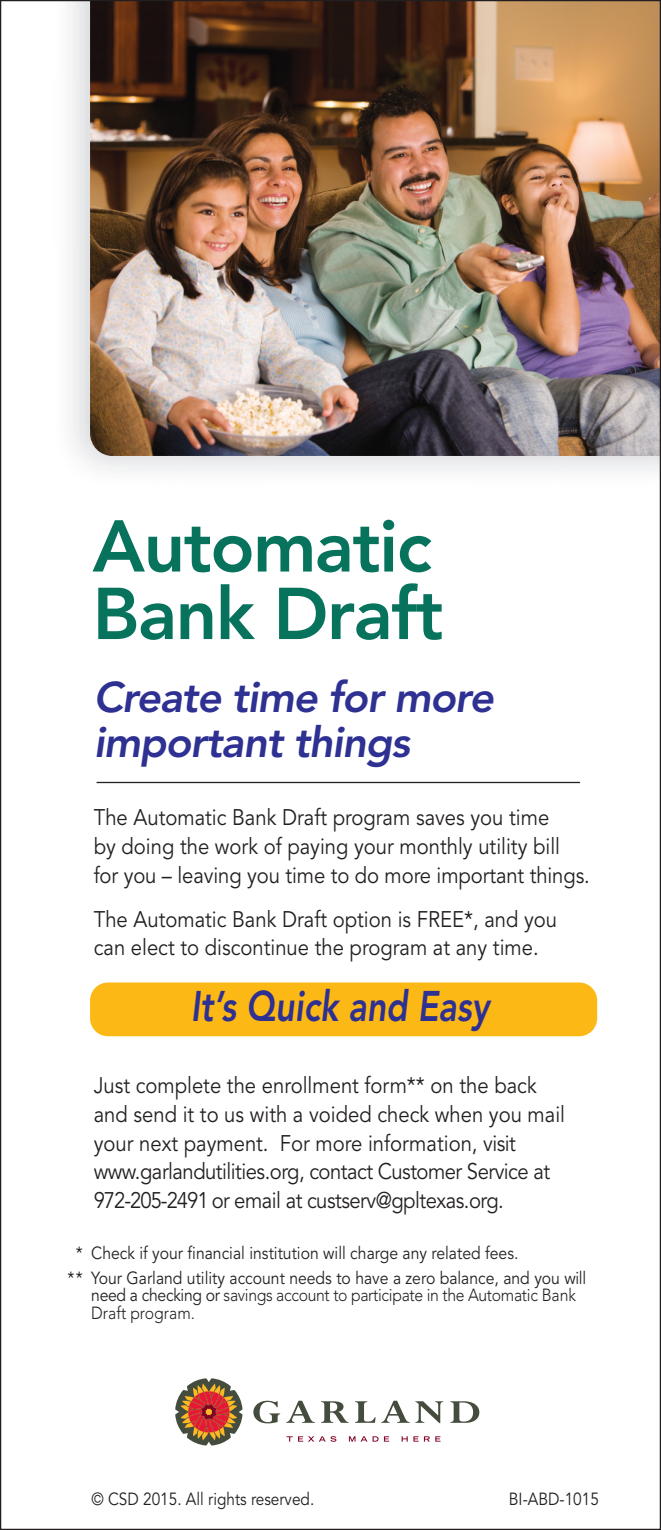
<style>
.page{position:relative;width:661px;height:1530px;background:#fff}
.page>*{position:absolute;margin:0;border:0;box-sizing:border-box;transform-origin:0 0}
.t1{font:800 72.5px/67.5px "Avenir";letter-spacing:-.02em;color:#07735c}
.t2{font:italic 800 42.5px/45px "Avenir";letter-spacing:-.025em;color:#2e3092}
.t3{font:italic 800 42.5px "Avenir";color:#2e3092;scale:.8 1}
.t4{font:22.5px/28.8px "Avenir";color:#231f20;scale:.9 1}
.t5{font:17.5px/25px "Avenir";color:#231f20;scale:.9 1}
.t6{font:300 17.5px/17.5px "Avenir";letter-spacing:-.02em;color:#231f20;scale:.9 1}
.t7{font:17.5px "Avenir";color:#231f20;scale:.88 1}
.s1{font-weight:400}
</style>
<div class="page">
<img style="left:90px;top:2px;width:569px;height:454px">
<div style="left:90px;top:982px;width:507px;height:54px;background:#fcb814;border-radius:18px"></div>
<svg style="left:253px;top:1401px;width:27px;height:22px"></svg>
<svg style="left:286px;top:1401px;width:29px;height:22px"></svg>
<svg style="left:321px;top:1401px;width:27px;height:22px"></svg>
<svg style="left:355px;top:1401px;width:20px;height:22px"></svg>
<svg style="left:381px;top:1401px;width:62px;height:22px"></svg>
<svg style="left:450px;top:1401px;width:29px;height:22px"></svg>
<svg style="left:175px;top:1378px;width:67px;height:68px"></svg>
<svg style="left:286px;top:1436px;width:50px;height:6px"></svg>
<svg style="left:349px;top:1436px;width:29px;height:6px"></svg>
<svg style="left:384px;top:1436px;width:5px;height:6px"></svg>
<svg style="left:401px;top:1436px;width:6px;height:6px"></svg>
<svg style="left:413px;top:1436px;width:5px;height:6px"></svg>
<svg style="left:424px;top:1436px;width:16px;height:6px"></svg>
<hr style="left:96px;top:782px;width:484px;height:1px;background:#231f20">
<h1 class="t1" style="left:92px;top:513px;width:352px">Automatic<br>Bank Draft</h1>
<h2 class="t2" style="left:94px;top:675px;width:402px">Create time for more important things</h2>
<p class="t4" style="left:94px;top:804px;width:552px">The Automatic Bank Draft program saves you time<br>by doing the work of paying your monthly utility bill for you – leaving you time to do more important things.</p>
<p class="t4" style="left:94px;top:905px;width:516px">The Automatic Bank Draft option is FREE*, and you can elect to discontinue the program at any time.</p>
<h2 class="t3" style="left:191px;top:981px;width:375px">It’s Quick and Easy</h2>
<p class="t4" style="left:94px;top:1071px;width:525px">Just complete the enrollment form** on the back and send it to us with a voided check when you mail your next payment. For more information, visit www.garlandutilities.org, contact Customer Service at 972-205-2491 or email at custserv@gpltexas.org.</p>
<p class="t5" style="left:68px;top:1240px;width:577px;text-indent:8px">* Check if your financial institution will charge any related fees.<br>** Your Garland utility account needs to have a zero balance, and you will</p>
<p class="t6" style="left:91px;top:1286px;width:540px"><span class="s1">need a checking or</span> savings account to participate in the Automatic Bank<br>Draft program.</p>
<p class="t7" style="left:91px;top:1488px;width:255px">© CSD 2015. All rights reserved.</p>
<p class="t7" style="left:509px;top:1488px;width:104px">BI-ABD-1015</p>
</div>
